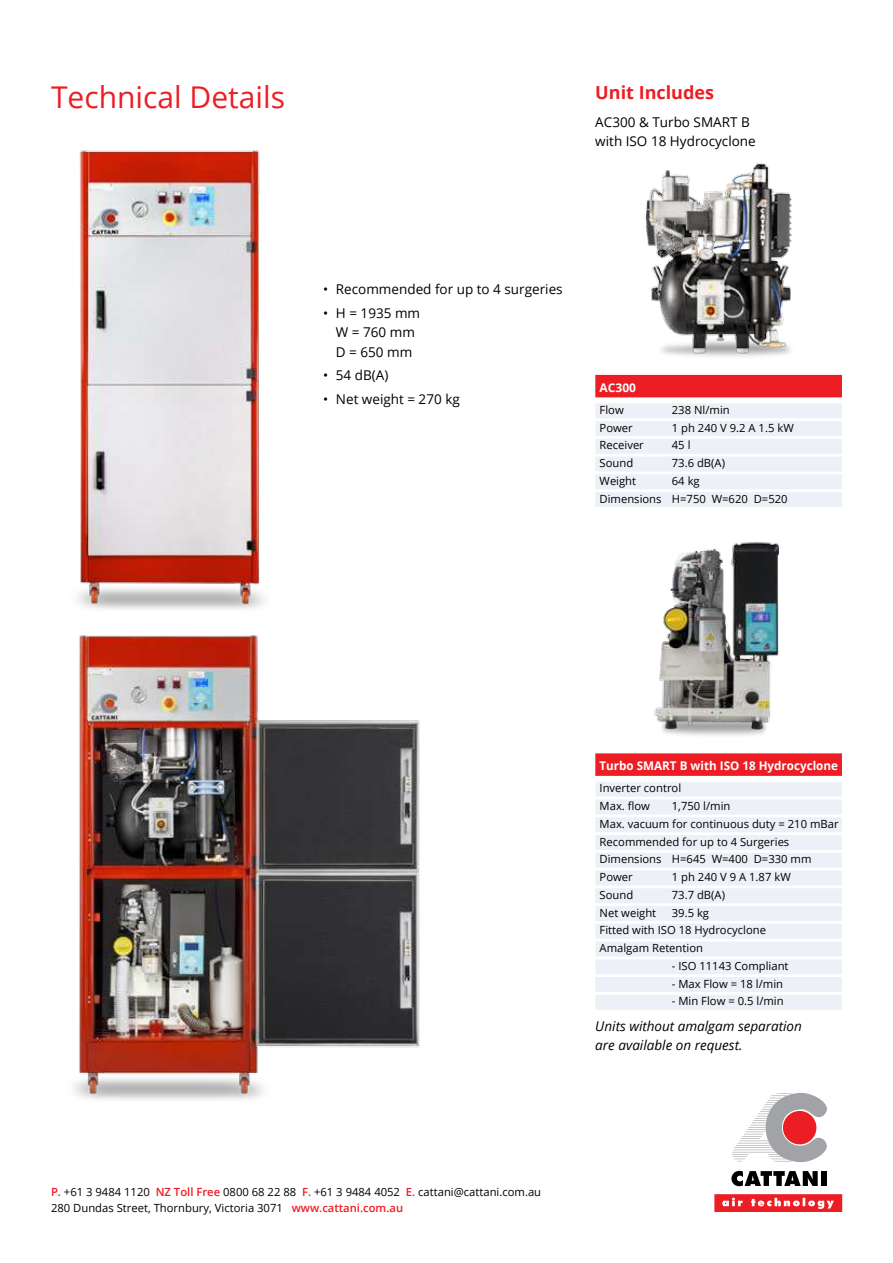
<style>
.page{position:relative;width:893px;height:1263px;background:#fff}
.page>*{position:absolute;margin:0;border:0;box-sizing:border-box;transform-origin:0 0}
.t1{font:30px "Open Sans";color:#ed1d24}
.t2{font:700 18px "Open Sans";color:#ed1d24}
.t3{font:13.5px/19.5px "Open Sans";color:#000;text-align:center}
.t4{font:italic 13.5px/19.5px "Open Sans";color:#000}
.t5{font:700 12px "Open Sans";color:#fff}
.t6{font:11.25px/17.7px "Open Sans";color:#000}
.s1{font-weight:600;color:#ed1d24}
</style>
<div class="page">
<img style="left:79px;top:150px;width:181px;height:427px">
<img style="left:73px;top:577px;width:347px;height:523px">
<div style="left:595px;top:753px;width:247px;height:23px;background:#ed1d24"></div>
<div style="left:595px;top:782px;width:247px;height:15px;background:#eef0f8"></div>
<div style="left:595px;top:799px;width:247px;height:15px;background:#eef0f8"></div>
<div style="left:595px;top:817px;width:247px;height:15px;background:#eef0f8"></div>
<div style="left:595px;top:835px;width:247px;height:15px;background:#eef0f8"></div>
<div style="left:595px;top:853px;width:247px;height:15px;background:#eef0f8"></div>
<div style="left:595px;top:870px;width:247px;height:15px;background:#eef0f8"></div>
<div style="left:595px;top:888px;width:247px;height:15px;background:#eef0f8"></div>
<div style="left:595px;top:906px;width:247px;height:15px;background:#eef0f8"></div>
<div style="left:595px;top:924px;width:247px;height:15px;background:#eef0f8"></div>
<div style="left:595px;top:941px;width:247px;height:15px;background:#eef0f8"></div>
<div style="left:595px;top:959px;width:247px;height:15px;background:#eef0f8"></div>
<div style="left:595px;top:977px;width:247px;height:15px;background:#eef0f8"></div>
<div style="left:595px;top:995px;width:247px;height:15px;background:#eef0f8"></div>
<img style="left:644px;top:163px;width:148px;height:194px">
<img style="left:654px;top:542px;width:126px;height:194px">
<div style="left:595px;top:375px;width:247px;height:22px;background:#ed1d24"></div>
<div style="left:595px;top:403px;width:247px;height:15px;background:#eef0f8"></div>
<div style="left:595px;top:421px;width:247px;height:15px;background:#eef0f8"></div>
<div style="left:595px;top:439px;width:247px;height:15px;background:#eef0f8"></div>
<div style="left:595px;top:456px;width:247px;height:15px;background:#eef0f8"></div>
<div style="left:595px;top:474px;width:247px;height:15px;background:#eef0f8"></div>
<div style="left:595px;top:492px;width:247px;height:15px;background:#eef0f8"></div>
<svg style="left:732px;top:1093px;width:95px;height:69px"></svg>
<div style="left:783px;top:1111px;width:33px;height:33px;background:#ed1d24;border-radius:50%"></div>
<svg style="left:731px;top:1171px;width:87px;height:15px"></svg>
<div style="left:821px;top:1171px;width:5px;height:15px;background:#000"></div>
<svg style="left:714px;top:1194px;width:128px;height:18px;background:#ef4449"></svg>
<h1 class="t1" style="left:51px;top:85px;width:235px">Technical Details</h1>
<h2 class="t2" style="left:595px;top:85px;width:120px">Unit Includes</h2>
<p class="t3" style="left:595px;top:112px;width:162px;text-align:left">AC300 &amp; Turbo SMART B with ISO 18 Hydrocyclone</p>
<p class="t3" style="left:323px;top:279px;width:241px">• Recommended for up to 4 surgeries</p>
<p class="t3" style="left:323px;top:303px;width:98px">• H = 1935 mm<br>W = 760 mm<br>D = 650 mm</p>
<p class="t3" style="left:323px;top:365px;width:67px">• 54 dB(A)</p>
<p class="t3" style="left:323px;top:389px;width:138px">• Net weight = 270 kg</p>
<p class="t5" style="left:600px;top:383px;width:38px">AC300</p>
<p class="t6" style="left:600px;top:401px;width:26px">Flow</p>
<p class="t6" style="left:672px;top:401px;width:59px">238 Nl/min</p>
<p class="t6" style="left:600px;top:418px;width:35px">Power</p>
<p class="t6" style="left:672px;top:418px;width:123px">1 ph 240 V 9.2 A 1.5 kW</p>
<p class="t6" style="left:600px;top:436px;width:46px">Receiver</p>
<p class="t6" style="left:672px;top:436px;width:20px">45 l</p>
<p class="t6" style="left:600px;top:454px;width:35px">Sound</p>
<p class="t6" style="left:672px;top:454px;width:55px">73.6 dB(A)</p>
<p class="t6" style="left:600px;top:472px;width:38px">Weight</p>
<p class="t6" style="left:600px;top:472px;width:190px;text-indent:72px">64 kg<br>Dimensions H=750 W=620 D=520</p>
<p class="t6" style="left:51px;top:1185px;width:492px;line-height:15.6px"><span class="s1">P.</span> +61 3 9484 1120 <span class="s1">NZ Toll Free</span> 0800 68 22 88 <span class="s1">F.</span> +61 3 9484 4052 <span class="s1">E.</span> cattani@cattani.com.au<br>280 Dundas Street, Thornbury, Victoria 3071 <span class="s1">www.cattani.com.au</span></p>
<p class="t5" style="left:600px;top:761px;width:240px">Turbo SMART B with ISO 18 Hydrocyclone</p>
<p class="t6" style="left:600px;top:780px;width:83px">Inverter control<br>Max. flow</p>
<p class="t6" style="left:600px;top:797px;width:241px;text-indent:72px">1,750 l/min<br>Max. vacuum for continuous duty = 210 mBar<br>Recommended for up to 4 Surgeries<br>Dimensions H=645 W=400 D=330 mm<br>Power</p>
<p class="t6" style="left:672px;top:868px;width:120px">1 ph 240 V 9 A 1.87 kW</p>
<p class="t6" style="left:600px;top:886px;width:35px">Sound</p>
<p class="t6" style="left:672px;top:886px;width:55px">73.7 dB(A)</p>
<p class="t6" style="left:600px;top:903px;width:58px">Net weight</p>
<p class="t6" style="left:600px;top:903px;width:168px;text-indent:72px">39.5 kg<br>Fitted with ISO 18 Hydrocyclone<br>Amalgam Retention</p>
<p class="t6" style="left:672px;top:957px;width:118px">- ISO 11143 Compliant</p>
<p class="t6" style="left:672px;top:974px;width:113px">- Max Flow = 18 l/min</p>
<p class="t6" style="left:672px;top:992px;width:113px">- Min Flow = 0.5 l/min</p>
<p class="t4" style="left:595px;top:1018px;width:208px">Units without amalgam separation are available on request.</p>
</div>
